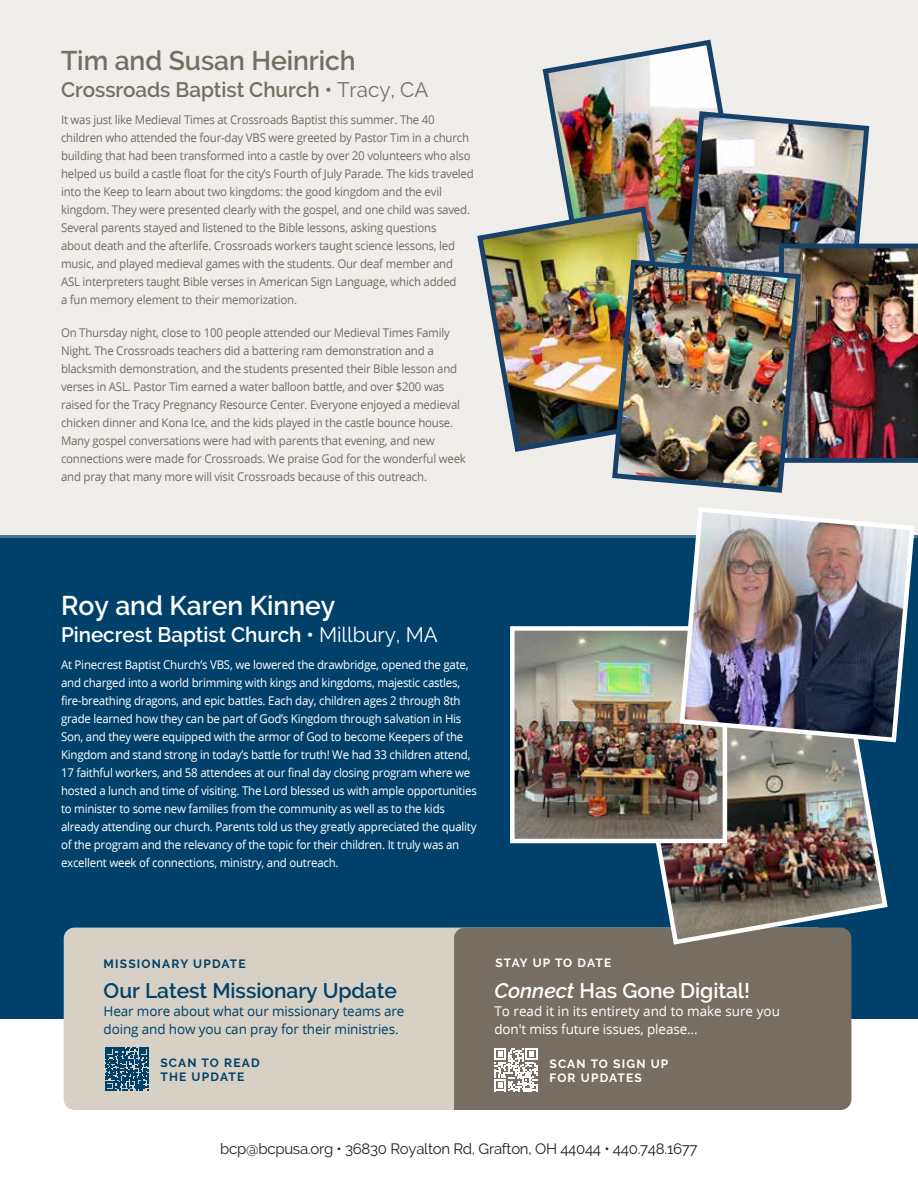
<style>
.page{position:relative;width:918px;height:1188px;background:#fff}
.page>*{position:absolute;margin:0;border:0;box-sizing:border-box;transform-origin:0 0}
.t1{font:600 27px "Raleway";color:#766e63}
.t2{font:600 27px "Raleway";color:#fff}
.t3{font:600 21px "Raleway";color:#fff}
.t4{font:600 21px "Raleway";color:#766e63}
.t5{font:600 21px "Raleway";color:#00416b}
.t6{font:15px "Raleway";letter-spacing:-.02em;color:#231f20}
.t7{font:13.5px/18px "Open Sans";letter-spacing:-.01em;color:#00416b}
.t8{font:13.5px/18px "Open Sans";color:#fff}
.t9{font:12px/18px "Open Sans";letter-spacing:-.02em;color:#766e63;scale:.96 1}
.t10{font:12px/18px "Open Sans";letter-spacing:-.02em;color:#fff;scale:.96 1}
.t11{font:700 12px/14.4px "Raleway";letter-spacing:.1em;color:#00416b}
.t12{font:700 12px/14.4px "Raleway";letter-spacing:.095em;color:#fff}
.t13{font:700 12px "Raleway";letter-spacing:.07em;color:#fff}
.s1{font-weight:400}
.s2{font-style:italic}
</style>
<div class="page">
<div style="left:0;top:536px;width:918px;height:483px;background:#00416b"></div>
<div style="left:0;top:0;width:918px;height:537px;background:#f0eeea"></div>
<div style="left:64px;top:928px;width:390px;height:182px;background:#d6d1c4"></div>
<svg style="left:105px;top:1047px;width:43px;height:43px"></svg>
<div style="left:454px;top:928px;width:397px;height:182px;background:#766e63"></div>
<svg style="left:494px;top:1048px;width:43px;height:43px"></svg>
<img style="left:542px;top:39px;width:181px;height:165px">
<img style="left:678px;top:109px;width:194px;height:148px">
<img style="left:779px;top:244px;width:139px;height:219px">
<img style="left:477px;top:204px;width:209px;height:248px">
<img style="left:610px;top:257px;width:194px;height:236px">
<img style="left:634px;top:745px;width:254px;height:202px">
<img style="left:515px;top:631px;width:207px;height:207px">
<div style="left:510px;top:626px;width:217px;height:217px;border:4px solid #fff"></div>
<img style="left:677px;top:507px;width:240px;height:238px">
<h1 class="t1" style="left:61px;top:45px;width:296px">Tim and Susan Heinrich</h1>
<h2 class="t4" style="left:61px;top:78px;width:369px">Crossroads Baptist Church • <span class="s1">Tracy, CA</span></h2>
<p class="t9" style="left:61px;top:112px;width:431px">It was just like Medieval Times at Crossroads Baptist this summer. The 40 children who attended the four-day VBS were greeted by Pastor Tim in a church building that had been transformed into a castle by over 20 volunteers who also helped us build a castle float for the city’s Fourth of July Parade. The kids traveled into the Keep to learn about two kingdoms: the good kingdom and the evil kingdom. They were presented clearly with the gospel, and one child was saved.<br>Several parents stayed and listened to the Bible lessons, asking questions<br>about death and the afterlife. Crossroads workers taught science lessons, led music, and played medieval games with the students. Our deaf member and ASL interpreters taught Bible verses in American Sign Language, which added<br>a fun memory element to their memorization.</p>
<p class="t9" style="left:61px;top:325px;width:423px">On Thursday night, close to 100 people attended our Medieval Times Family Night. The Crossroads teachers did a battering ram demonstration and a blacksmith demonstration, and the students presented their Bible lesson and verses in ASL. Pastor Tim earned a water balloon battle, and over $200 was raised for the Tracy Pregnancy Resource Center. Everyone enjoyed a medieval chicken dinner and Kona Ice, and the kids played in the castle bounce house.<br>Many gospel conversations were had with parents that evening, and new connections were made for Crossroads. We praise God for the wonderful week and pray that many more will visit Crossroads because of this outreach.</p>
<h1 class="t2" style="left:61px;top:590px;width:276px">Roy and Karen Kinney</h1>
<h2 class="t3" style="left:61px;top:623px;width:378px">Pinecrest Baptist Church • <span class="s1">Millbury, MA</span></h2>
<p class="t10" style="left:61px;top:657px;width:435px">At Pinecrest Baptist Church’s VBS, we lowered the drawbridge, opened the gate, and charged into a world brimming with kings and kingdoms, majestic castles, fire-breathing dragons, and epic battles. Each day, children ages 2 through 8th grade learned how they can be part of God’s Kingdom through salvation in His Son, and they were equipped with the armor of God to become Keepers of the Kingdom and stand strong in today’s battle for truth! We had 33 children attend, 17 faithful workers, and 58 attendees at our final day closing program where we hosted a lunch and time of visiting. The Lord blessed us with ample opportunities to minister to some new families from the community as well as to the kids already attending our church. Parents told us they greatly appreciated the quality of the program and the relevancy of the topic for their children. It truly was an excellent week of connections, ministry, and outreach.</p>
<p class="t11" style="left:104px;top:956px;width:144px">MISSIONARY UPDATE</p>
<h2 class="t5" style="left:104px;top:979px;width:295px">Our Latest Missionary Update</h2>
<p class="t7" style="left:104px;top:1004px;width:302px">Hear more about what our missionary teams are doing and how you can pray for their ministries.</p>
<p class="t11" style="left:160px;top:1055px;width:101px">SCAN TO READ<br>THE UPDATE</p>
<p class="t13" style="left:495px;top:956px;width:117px">STAY UP TO DATE</p>
<h2 class="t3" style="left:494px;top:979px;width:257px"><span class="s2">Connect</span> Has Gone Digital!</h2>
<p class="t8" style="left:494px;top:1004px;width:287px">To read it in its entirety and to make sure you don't miss future issues, please...</p>
<p class="t12" style="left:549px;top:1056px;width:121px">SCAN TO SIGN UP<br>FOR UPDATES</p>
<p class="t6" style="left:220px;top:1140px;width:479px">bcp@bcpusa.org • 36830 Royalton Rd, Grafton, OH 44044 • 440.748.1677</p>
</div>
